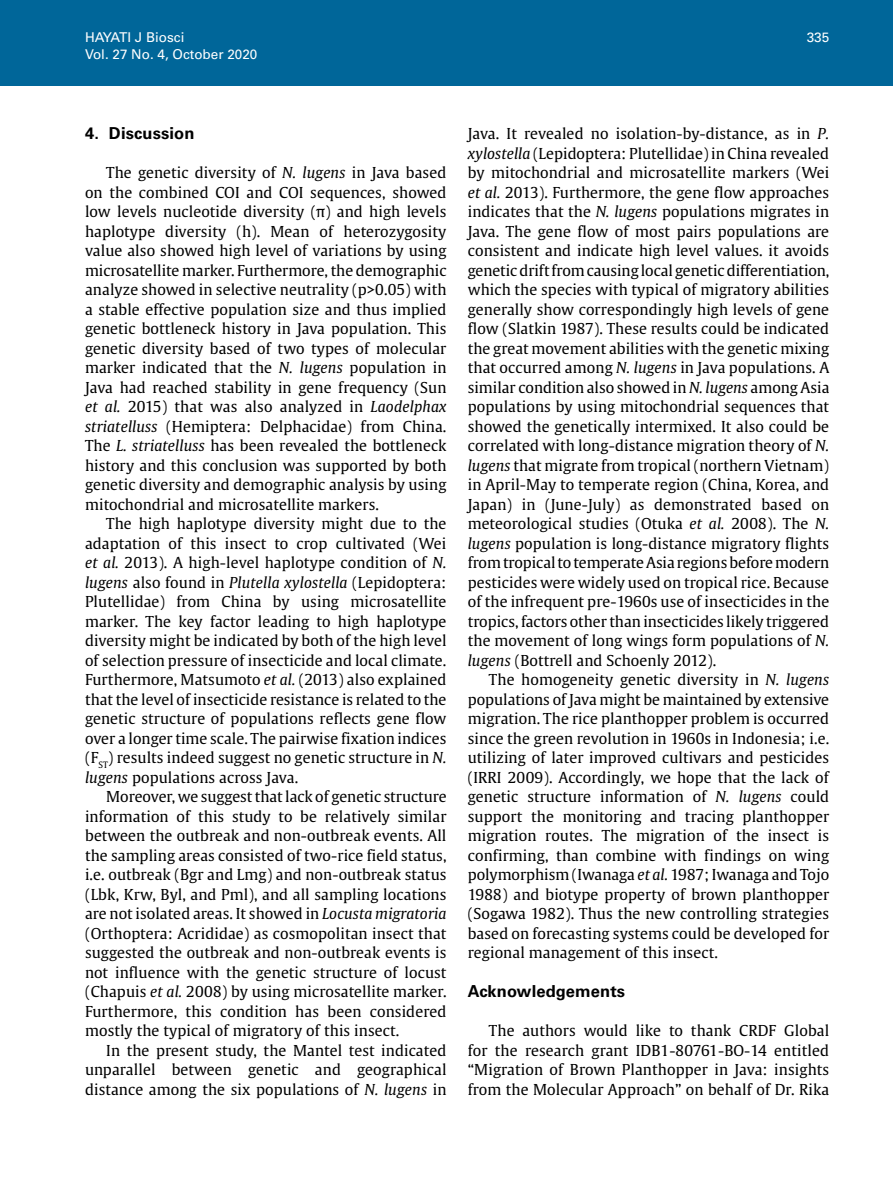
<style>
.page{position:relative;width:893px;height:1191px;background:#fff}
.page>*{position:absolute;margin:0;border:0;box-sizing:border-box;transform-origin:0 0}
.t1{font:700 16.5px "Univers LT Std";letter-spacing:.01em;color:#000}
.t2{font:15px/19.5px "Gulliver";letter-spacing:.005em;color:#000;text-align:justify}
.t3{font:13.5px "Univers LT Std";color:#fff}
.s1{font-style:italic}
</style>
<div class="page">
<div style="left:0;top:0;width:893px;height:85px;background:#069"></div>
<p class="t3" style="left:85px;top:30px;width:101px">HAYATI J Biosci</p>
<p class="t3" style="left:807px;top:30px;width:24px">335</p>
<p class="t3" style="left:85px;top:46px;width:174px">Vol. 27 No. 4, October 2020</p>
<p class="t1" style="left:85px;top:123px;width:111px">4. Discussion</p>
<p class="t2" style="left:85px;top:163px;width:363px;text-indent:21px">The genetic diversity of <span class="s1">N. lugens</span> in Java based on the combined COI and COI sequences, showed low levels nucleotide diversity (π) and high levels haplotype diversity (h). Mean of heterozygosity value also showed high level of variations by using microsatellite marker. Furthermore, the demographic analyze showed in selective neutrality (p&gt;0.05) with a stable effective population size and thus implied genetic bottleneck history in Java population. This genetic diversity based of two types of molecular marker indicated that the <span class="s1">N. lugens</span> population in Java had reached stability in gene frequency (Sun <span class="s1">et al.</span> 2015) that was also analyzed in <span class="s1">Laodelphax striatelluss</span> (Hemiptera: Delphacidae) from China.<br>The <span class="s1">L. striatelluss</span> has been revealed the bottleneck history and this conclusion was supported by both genetic diversity and demographic analysis by using mitochondrial and microsatellite markers.</p>
<p class="t2" style="left:85px;top:514px;width:363px;text-indent:21px">The high haplotype diversity might due to the adaptation of this insect to crop cultivated (Wei <span class="s1">et al.</span> 2013). A high-level haplotype condition of <span class="s1">N. lugens</span> also found in <span class="s1">Plutella xylostella</span> (Lepidoptera:<br>Plutellidae) from China by using microsatellite marker. The key factor leading to high haplotype diversity might be indicated by both of the high level of selection pressure of insecticide and local climate.<br>Furthermore, Matsumoto <span class="s1">et al.</span> (2013) also explained that the level of insecticide resistance is related to the genetic structure of populations reflects gene flow over a longer time scale. The pairwise fixation indices (F<sub>ST</sub>) results indeed suggest no genetic structure in <span class="s1">N. lugens</span> populations across Java.</p>
<p class="t2" style="left:85px;top:787px;width:363px;text-indent:21px">Moreover, we suggest that lack of genetic structure information of this study to be relatively similar between the outbreak and non-outbreak events. All the sampling areas consisted of two-rice field status, i.e. outbreak (Bgr and Lmg) and non-outbreak status (Lbk, Krw, Byl, and Pml), and all sampling locations are not isolated areas. It showed in <span class="s1">Locusta migratoria </span>(Orthoptera: Acrididae) as cosmopolitan insect that suggested the outbreak and non-outbreak events is not influence with the genetic structure of locust (Chapuis <span class="s1">et al.</span> 2008) by using microsatellite marker.<br>Furthermore, this condition has been considered mostly the typical of migratory of this insect.</p>
<p class="t2" style="left:85px;top:1040px;width:363px;text-indent:21px">In the present study, the Mantel test indicated unparallel between genetic and geographical distance among the six populations of <span class="s1">N. lugens</span> in</p>
<p class="t2" style="left:468px;top:124px;width:363px">Java. It revealed no isolation-by-distance, as in <span class="s1">P. xylostella</span> (Lepidoptera: Plutellidae) in China revealed by mitochondrial and microsatellite markers (Wei <span class="s1">et al.</span> 2013). Furthermore, the gene flow approaches indicates that the <span class="s1">N. lugens</span> populations migrates in Java. The gene flow of most pairs populations are consistent and indicate high level values. it avoids genetic drift from causing local genetic differentiation, which the species with typical of migratory abilities generally show correspondingly high levels of gene flow (Slatkin 1987). These results could be indicated the great movement abilities with the genetic mixing that occurred among <span class="s1">N. lugens</span> in Java populations. A similar condition also showed in <span class="s1">N. lugens</span> among Asia populations by using mitochondrial sequences that showed the genetically intermixed. It also could be correlated with long-distance migration theory of <span class="s1">N. lugens</span> that migrate from tropical (northern Vietnam) in April-May to temperate region (China, Korea, and Japan) in (June-July) as demonstrated based on meteorological studies (Otuka <span class="s1">et al.</span> 2008). The <span class="s1">N. lugens</span> population is long-distance migratory flights from tropical to temperate Asia regions before modern pesticides were widely used on tropical rice. Because of the infrequent pre-1960s use of insecticides in the tropics, factors other than insecticides likely triggered the movement of long wings form populations of <span class="s1">N. lugens</span> (Bottrell and Schoenly 2012).</p>
<p class="t2" style="left:468px;top:670px;width:363px;text-indent:21px">The homogeneity genetic diversity in <span class="s1">N. lugens </span>populations of Java might be maintained by extensive migration. The rice planthopper problem is occurred since the green revolution in 1960s in Indonesia; i.e. utilizing of later improved cultivars and pesticides (IRRI 2009). Accordingly, we hope that the lack of genetic structure information of <span class="s1">N. lugens</span> could support the monitoring and tracing planthopper migration routes. The migration of the insect is confirming, than combine with findings on wing polymorphism (Iwanaga <span class="s1">et al.</span> 1987; Iwanaga and Tojo 1988) and biotype property of brown planthopper (Sogawa 1982). Thus the new controlling strategies based on forecasting systems could be developed for regional management of this insect.</p>
<p class="t1" style="left:468px;top:981px;width:159px">Acknowledgements</p>
<p class="t2" style="left:468px;top:1021px;width:363px;text-indent:21px">The authors would like to thank CRDF Global for the research grant IDB1-80761-BO-14 entitled “Migration of Brown Planthopper in Java: insights from the Molecular Approach” on behalf of Dr. Rika</p>
</div>
